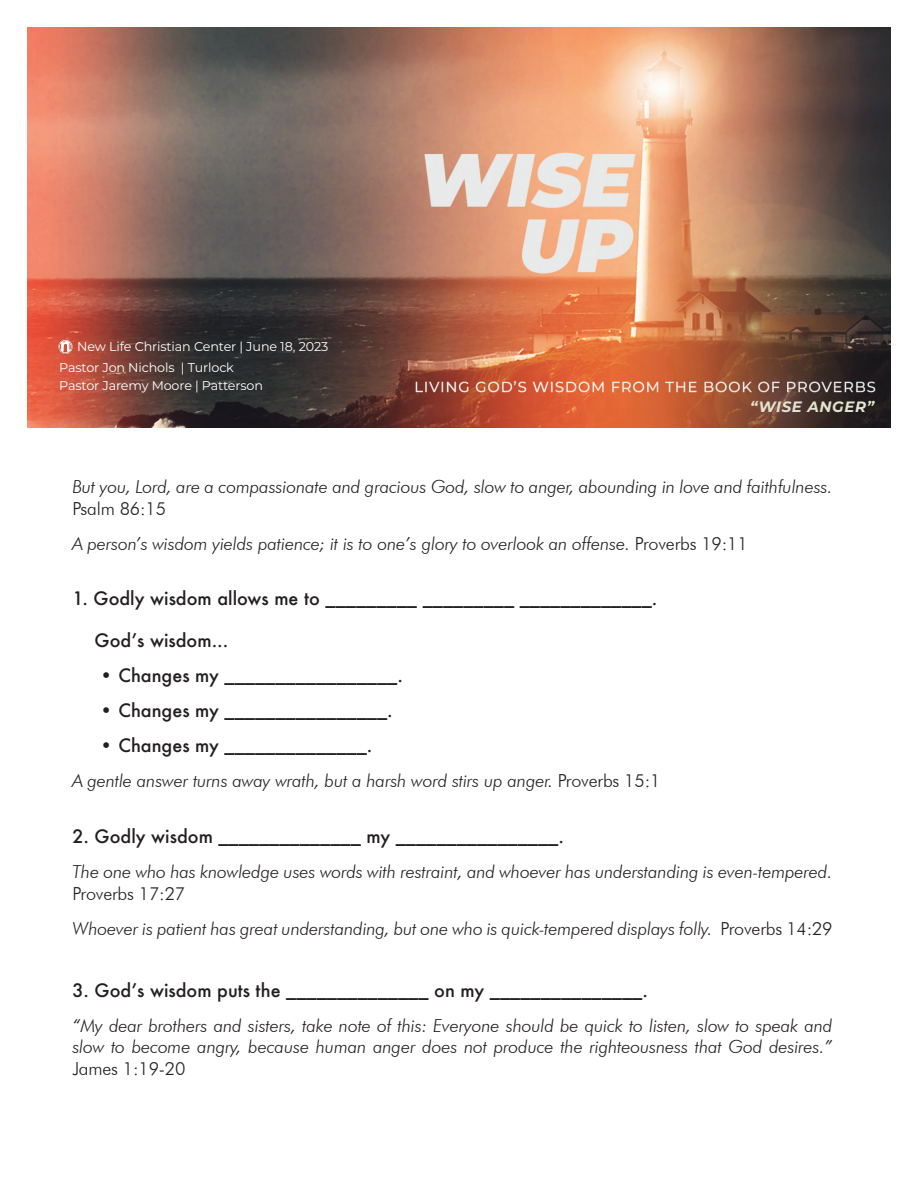
<style>
.page{position:relative;width:918px;height:1188px;background:#fff}
.page>*{position:absolute;margin:0;border:0;box-sizing:border-box;transform-origin:0 0}
.t1{font:italic 300 18px/21.6px "Futura BT";letter-spacing:-.01em;color:#231f20}
.t2{font:500 18px "Futura";color:#231f20}
.t3{font:italic 700 15px "Montserrat";letter-spacing:.04em;color:#e2e4ce}
.t4{font:12.75px "Montserrat";letter-spacing:-.01em;color:#fff}
.s1{font-style:normal}
</style>
<div class="page">
<img style="left:27px;top:27px;width:864px;height:401px">
<img style="left:54px;top:337px;width:19px;height:21px">
<p class="t4" style="left:77px;top:337px;width:253px">New Life Christian Center | June 18, 2023</p>
<p class="t4" style="left:59px;top:358px;width:176px">Pastor Jon Nichols | Turlock</p>
<p class="t4" style="left:59px;top:376px;width:205px">Pastor Jaremy Moore | Patterson</p>
<p class="t3" style="left:750px;top:396px;width:125px">“WISE ANGER”</p>
<p class="t1" style="left:72px;top:476px;width:762px">But you, Lord, are a compassionate and gracious God, slow to anger, abounding in love and faithfulness.<br><span class="s1">Psalm 86:15</span></p>
<p class="t1" style="left:72px;top:533px;width:677px">A person’s wisdom yields patience; it is to one’s glory to overlook an offense. <span class="s1">Proverbs 19:11</span></p>
<p class="t2" style="left:72px;top:586px;width:587px">1. Godly wisdom allows me to _________ _________ _____________.</p>
<p class="t2" style="left:95px;top:628px;width:135px">God’s wisdom...</p>
<p class="t2" style="left:99px;top:663px;width:305px">• Changes my _________________.</p>
<p class="t2" style="left:99px;top:698px;width:295px">• Changes my ________________.</p>
<p class="t2" style="left:99px;top:733px;width:275px">• Changes my ______________.</p>
<p class="t1" style="left:72px;top:770px;width:590px">A gentle answer turns away wrath, but a harsh word stirs up anger. <span class="s1">Proverbs 15:1</span></p>
<p class="t2" style="left:72px;top:824px;width:493px">2. Godly wisdom ______________ my ________________.</p>
<p class="t1" style="left:72px;top:861px;width:762px">The one who has knowledge uses words with restraint, and whoever has understanding is even-tempered.<br><span class="s1">Proverbs 17:27</span></p>
<p class="t1" style="left:72px;top:917px;width:762px">Whoever is patient has great understanding, but one who is quick-tempered displays folly. <span class="s1">Proverbs 14:29</span></p>
<p class="t2" style="left:72px;top:978px;width:577px">3. God’s wisdom puts the ______________ on my _______________.</p>
<p class="t1" style="left:72px;top:1015px;width:762px;text-align:justify">“My dear brothers and sisters, take note of this: Everyone should be quick to listen, slow to speak and slow to become angry, because human anger does not produce the righteousness that God desires.” <span class="s1">James 1:19-20</span></p>
</div>
